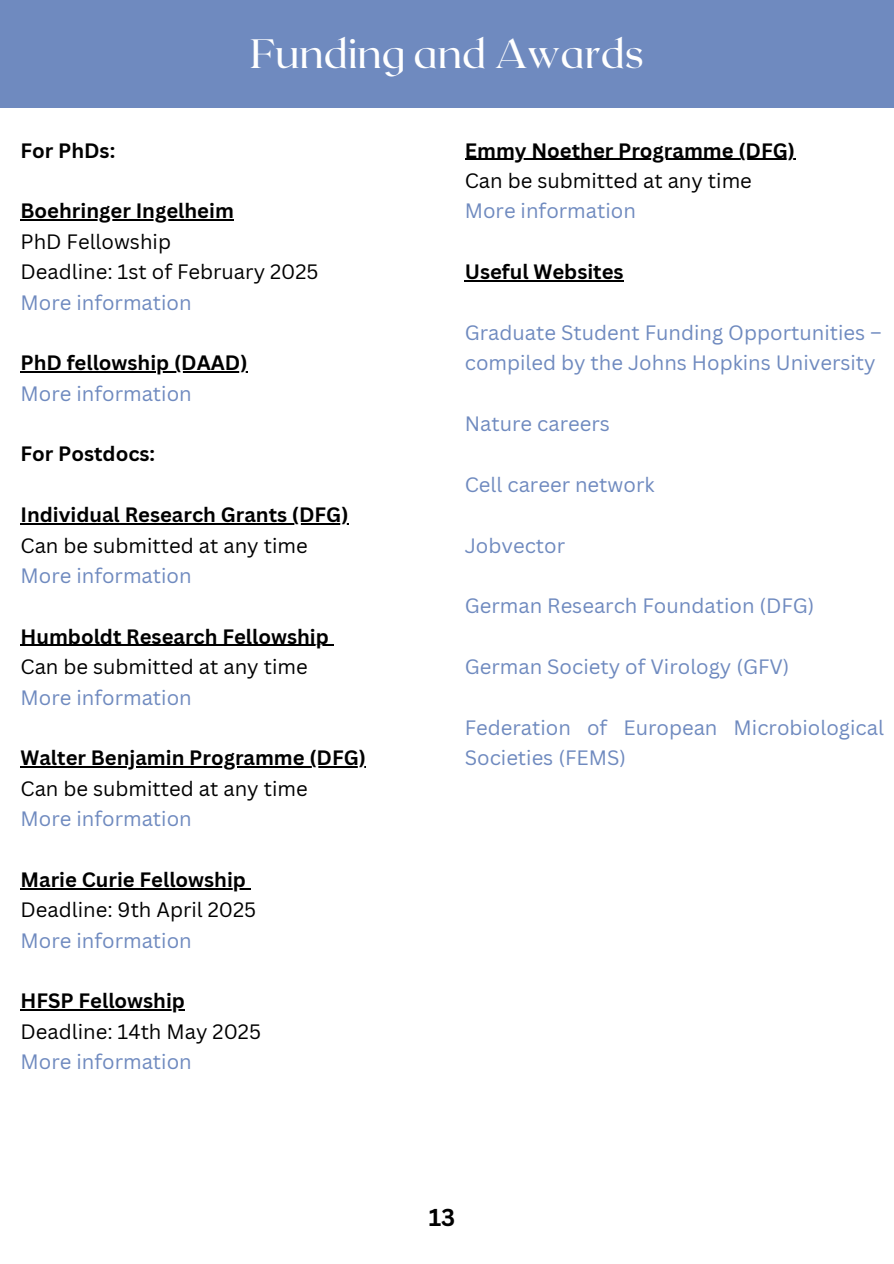
<style>
.page{position:relative;width:894px;height:1264px;background:#fff}
.page>*{position:absolute;margin:0;border:0;box-sizing:border-box;transform-origin:0 0}
.t1{font:40.95px "Roxborough CF";color:#fff}
.t2{font:700 23.7px "Canva Sans";color:#000}
.t3{font:20.25px/30.3px "Canva Sans";color:#6f8abf}
.t4{font:700 20.25px "Canva Sans";color:#000}
.t5{font:20.25px "Canva Sans";color:#000}
</style>
<div class="page">
<div style="left:0;top:0;width:893px;height:107px;background:#6f8abf"></div>
<hr style="left:21px;top:219px;width:213px;height:1px;background:#000">
<hr style="left:21px;top:371px;width:227px;height:1px;background:#000">
<hr style="left:21px;top:523px;width:328px;height:1px;background:#000">
<hr style="left:21px;top:645px;width:308px;height:1px;background:#000">
<hr style="left:21px;top:766px;width:345px;height:1px;background:#000">
<hr style="left:21px;top:888px;width:225px;height:1px;background:#000">
<hr style="left:21px;top:1009px;width:164px;height:1px;background:#000">
<hr style="left:464px;top:159px;width:331px;height:1px;background:#000">
<hr style="left:464px;top:280px;width:159px;height:1px;background:#000">
<h2 class="t1" style="left:250px;top:27px;width:395px">Funding and Awards</h2>
<p class="t4" style="left:21px;top:136px;width:96px">For PhDs:</p>
<p class="t4" style="left:21px;top:197px;width:215px">Boehringer Ingelheim</p>
<p class="t5" style="left:21px;top:227px;width:152px">PhD Fellowship</p>
<p class="t5" style="left:21px;top:257px;width:299px">Deadline: 1st of February 2025</p>
<p class="t3" style="left:21px;top:286px;width:173px">More information</p>
<p class="t4" style="left:21px;top:348px;width:228px">PhD fellowship (DAAD)</p>
<h2 class="t3" style="left:21px;top:377px;width:173px">More information</h2>
<p class="t4" style="left:21px;top:440px;width:136px">For Postdocs:</p>
<p class="t4" style="left:21px;top:500px;width:329px">Individual Research Grants (DFG)</p>
<p class="t5" style="left:21px;top:531px;width:288px">Can be submitted at any time</p>
<p class="t3" style="left:21px;top:560px;width:173px">More information</p>
<p class="t4" style="left:21px;top:622px;width:310px">Humboldt Research Fellowship</p>
<p class="t5" style="left:21px;top:652px;width:288px">Can be submitted at any time</p>
<p class="t3" style="left:21px;top:681px;width:173px">More information</p>
<p class="t4" style="left:21px;top:743px;width:347px">Walter Benjamin Programme (DFG)</p>
<p class="t5" style="left:21px;top:774px;width:288px">Can be submitted at any time</p>
<p class="t3" style="left:21px;top:803px;width:173px">More information</p>
<p class="t4" style="left:21px;top:865px;width:227px">Marie Curie Fellowship</p>
<p class="t5" style="left:21px;top:895px;width:237px">Deadline: 9th April 2025</p>
<p class="t3" style="left:21px;top:924px;width:173px">More information</p>
<p class="t4" style="left:21px;top:986px;width:166px">HFSP Fellowship</p>
<p class="t5" style="left:21px;top:1017px;width:242px">Deadline: 14th May 2025</p>
<p class="t3" style="left:21px;top:1046px;width:173px">More information</p>
<p class="t4" style="left:464px;top:136px;width:331px">Emmy Noether Programme (DFG)</p>
<p class="t5" style="left:464px;top:166px;width:288px">Can be submitted at any time</p>
<h2 class="t3" style="left:464px;top:195px;width:173px">More information</h2>
<p class="t4" style="left:464px;top:257px;width:160px">Useful Websites</p>
<p class="t3" style="left:464px;top:317px;width:418px">Graduate Student Funding Opportunities – compiled by the Johns Hopkins University</p>
<p class="t3" style="left:464px;top:408px;width:147px">Nature careers</p>
<p class="t3" style="left:464px;top:469px;width:191px">Cell career network</p>
<p class="t3" style="left:464px;top:529px;width:102px">Jobvector</p>
<p class="t3" style="left:464px;top:590px;width:351px">German Research Foundation (DFG)</p>
<p class="t3" style="left:464px;top:651px;width:326px">German Society of Virology (GFV)</p>
<p class="t3" style="left:464px;top:712px;width:420px">Federation of European Microbiological<br>Societies (FEMS)</p>
<h1 class="t2" style="left:428px;top:1200px;width:28px">13</h1>
</div>
